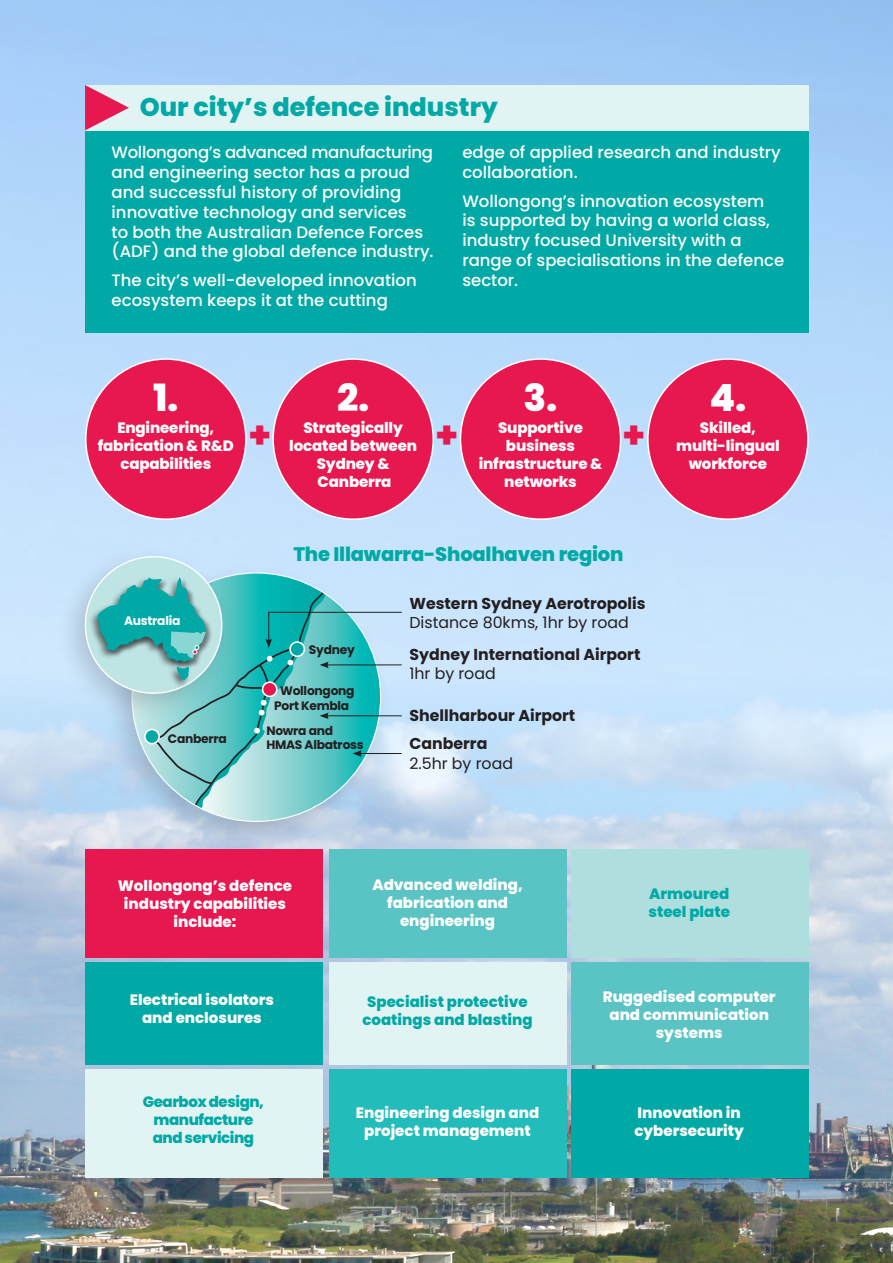
<style>
.page{position:relative;width:893px;height:1263px;background:#fff}
.page>*{position:absolute;margin:0;border:0;box-sizing:border-box;transform-origin:0 0}
.t1{font:800 37.5px "Poppins";color:#fff}
.t2{font:800 37.5px "Poppins";color:#e7174f}
.t3{font:800 25.5px "Poppins";color:#00a9a5}
.t4{font:800 19.5px "Poppins";letter-spacing:-.01em;color:#00a9a5}
.t5{font:500 16.5px/19.8px "Poppins";color:#fff}
.t6{font:700 15.75px/28.3px "Poppins";color:#231f20}
.t7{font:15.75px "Poppins";color:#231f20}
.t8{font:800 15px/18px "Poppins";color:#fff;text-align:center}
.t9{font:800 15px/18px "Poppins";color:#00a9a5;text-align:center}
.t10{font:800 15px/18px "Poppins";letter-spacing:-.03em;color:#00a9a5;text-align:center}
.t11{font:700 12.3px/15px "Poppins";letter-spacing:-.02em;color:#231f20;text-align:center}
.t12{font:700 12.3px "Poppins";letter-spacing:-.02em;color:#fff}
</style>
<div class="page">
<img style="left:0;top:100px;width:893px;height:1163px">
<div style="left:85px;top:130px;width:724px;height:203px;background:#00a9a5"></div>
<div style="left:85px;top:85px;width:724px;height:45px;background:#e2f3f3"></div>
<svg style="left:85px;top:85px;width:44px;height:45px"></svg>
<div style="left:86px;top:359px;width:160px;height:160px;background:#e7174f;border-radius:50%"></div>
<div style="left:273px;top:359px;width:160px;height:160px;background:#e7174f;border-radius:50%"></div>
<div style="left:460px;top:359px;width:161px;height:160px;background:#e7174f;border-radius:50%"></div>
<div style="left:648px;top:359px;width:160px;height:160px;background:#e7174f;border-radius:50%"></div>
<div style="left:85px;top:849px;width:238px;height:108px;background:#e7174f"></div>
<div style="left:85px;top:962px;width:238px;height:102px;background:#00a9a5"></div>
<div style="left:85px;top:1070px;width:238px;height:108px;background:#e2f3f3"></div>
<div style="left:329px;top:849px;width:237px;height:108px;background:#59c4c3"></div>
<div style="left:329px;top:962px;width:237px;height:102px;background:#e2f3f3"></div>
<div style="left:329px;top:1070px;width:237px;height:108px;background:#22bcbb"></div>
<div style="left:571px;top:849px;width:238px;height:108px;background:#aedede"></div>
<div style="left:571px;top:962px;width:238px;height:102px;background:#59c4c3"></div>
<div style="left:571px;top:1070px;width:238px;height:108px;background:#00a9a5"></div>
<div style="left:103px;top:561px;width:289px;height:290px;background:#231f20;opacity:.18"></div>
<div style="left:56px;top:545px;width:177px;height:178px;background:#231f20;opacity:.18"></div>
<div style="left:85px;top:557px;width:137px;height:136px;background:#bfe4e4;border-radius:50%"></div>
<div style="left:88px;top:575px;width:120px;height:114px;background:#231f20;opacity:.6"></div>
<svg style="left:97px;top:573px;width:305px;height:248px;background:#7ac9ce"></svg>
<div style="left:263px;top:682px;width:14px;height:14px;background:#e7174f;border-radius:50%"></div>
<div style="left:262px;top:681px;width:16px;height:16px;border:2px solid #fff;border-radius:50%"></div>
<h2 class="t3" style="left:140px;top:92px;width:360px">Our city’s defence industry</h2>
<p class="t5" style="left:112px;top:143px;width:323px">Wollongong’s advanced manufacturing and engineering sector has a proud and successful history of providing innovative technology and services<br>to both the Australian Defence Forces (ADF) and the global defence industry.</p>
<p class="t5" style="left:112px;top:270px;width:307px">The city’s well-developed innovation ecosystem keeps it at the cutting</p>
<p class="t5" style="left:462px;top:143px;width:320px">edge of applied research and industry collaboration.</p>
<p class="t5" style="left:462px;top:191px;width:323px">Wollongong’s innovation ecosystem<br>is supported by having a world class, industry focused University with a range of specialisations in the defence sector.</p>
<h1 class="t1" style="left:153px;top:376px;width:27px">1.</h1>
<h1 class="t1" style="left:337px;top:376px;width:34px">2.</h1>
<h1 class="t1" style="left:524px;top:376px;width:35px">3.</h1>
<h1 class="t1" style="left:709px;top:376px;width:38px">4.</h1>
<p class="t8" style="left:98px;top:419px;width:138px">Engineering, fabrication &amp; R&amp;D capabilities</p>
<p class="t8" style="left:289px;top:419px;width:129px">Strategically located between<br>Sydney &amp;<br>Canberra</p>
<p class="t8" style="left:479px;top:419px;width:125px">Supportive business infrastructure &amp; networks</p>
<p class="t8" style="left:676px;top:419px;width:105px">Skilled, multi-lingual workforce</p>
<h1 class="t2" style="left:249px;top:413px;width:24px">+</h1>
<h1 class="t2" style="left:436px;top:413px;width:24px">+</h1>
<h1 class="t2" style="left:623px;top:413px;width:24px">+</h1>
<p class="t12" style="left:124px;top:613px;width:58px">Australia</p>
<p class="t11" style="left:168px;top:731px;width:60px">Canberra</p>
<p class="t4" style="left:293px;top:543px;width:332px">The Illawarra-Shoalhaven region</p>
<p class="t11" style="left:309px;top:642px;width:48px">Sydney</p>
<p class="t11" style="left:274px;top:683px;width:82px">Wollongong<br>Port Kembla</p>
<p class="t11" style="left:266px;top:724px;width:99px;line-height:13.5px;text-align:left">Nowra and<br>HMAS Albatross</p>
<p class="t6" style="left:409px;top:589px;width:238px">Western Sydney Aerotropolis</p>
<p class="t7" style="left:409px;top:613px;width:221px">Distance 80kms, 1hr by road</p>
<p class="t6" style="left:409px;top:640px;width:233px">Sydney International Airport</p>
<p class="t7" style="left:409px;top:664px;width:88px">1hr by road</p>
<p class="t6" style="left:409px;top:701px;width:167px">Shellharbour Airport<br>Canberra</p>
<p class="t7" style="left:409px;top:754px;width:105px">2.5hr by road</p>
<p class="t8" style="left:118px;top:877px;width:176px">Wollongong’s defence industry capabilities include:</p>
<p class="t8" style="left:130px;top:991px;width:146px">Electrical isolators and enclosures</p>
<p class="t10" style="left:143px;top:1093px;width:123px">Gearbox design, manufacture and servicing</p>
<p class="t8" style="left:372px;top:875px;width:152px">Advanced welding, fabrication and engineering</p>
<p class="t9" style="left:362px;top:993px;width:172px">Specialist protective coatings and blasting</p>
<p class="t8" style="left:356px;top:1104px;width:185px">Engineering design and project management</p>
<p class="t9" style="left:648px;top:885px;width:83px;text-align:left">Armoured steel plate</p>
<p class="t8" style="left:603px;top:988px;width:174px">Ruggedised computer and communication systems</p>
<p class="t8" style="left:634px;top:1104px;width:111px;text-align:left">Innovation in cybersecurity</p>
</div>
